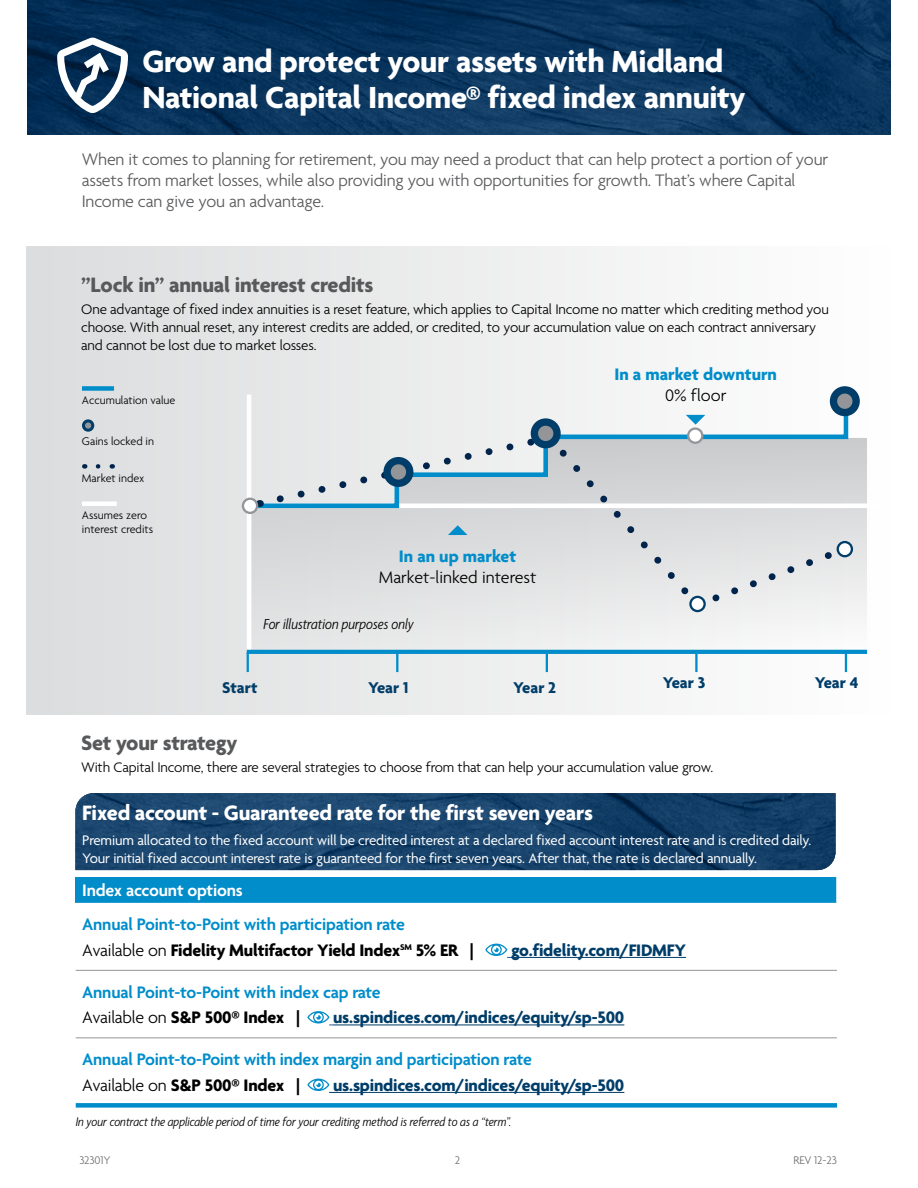
<style>
.page{position:relative;width:918px;height:1188px;background:#fff}
.page>*{position:absolute;margin:0;border:0;box-sizing:border-box;transform-origin:0 0}
.t1{font:700 33px/36px "Agenda";letter-spacing:-.01em;color:#fff}
.t2{font:700 22.5px "Agenda";letter-spacing:-.01em;color:#fff}
.t3{font:700 22.5px "Agenda";letter-spacing:-.01em;color:#58595b}
.t4{font:600 18px/26px "Agenda";letter-spacing:-.01em;color:#008dca}
.t5{font:300 18px/21px "Agenda";letter-spacing:-.01em;color:#58595b}
.t6{font:700 18px "Agenda";letter-spacing:-.01em;color:#003d69}
.t7{font:700 18px "Agenda";color:#008dca}
.t8{font:300 18px "Agenda";color:#000}
.t9{font:600 18px "Agenda";letter-spacing:-.01em;color:#fff}
.t10{font:700 16.8px "Agenda";letter-spacing:-.005em;color:#003d69}
.t11{font:italic 300 condensed 15.75px "Agenda";color:#000}
.t12{font:300 15px/18px "Agenda";letter-spacing:-.01em;color:#000}
.t13{font:15px/18px "Agenda";letter-spacing:-.01em;color:#fff}
.t14{font:italic 300 condensed 13.5px "Agenda";color:#000}
.t15{font:300 12px/14.4px "Agenda";color:#000}
.t16{font:300 12px "Agenda";letter-spacing:-.01em;color:#6d6e71}
.s1{font-weight:300;color:#000}
.s2{font-weight:700;color:#000}
</style>
<div class="page">
<svg style="left:76px;top:793px;width:759px;height:77px;background:#18436b"></svg>
<div style="left:26px;top:246px;width:864px;height:468px;background:linear-gradient(to right,#dbdcdd,#fefefe)"></div>
<svg style="left:27px;top:0;width:864px;height:135px;background:#09345c"></svg>
<div style="left:76px;top:877px;width:761px;height:26px;background:#008dca"></div>
<svg style="left:76px;top:943px;width:761px;height:150px"></svg>
<hr style="left:836px;top:877px;width:2px;height:26px;background:#fff">
<div style="left:76px;top:1103px;width:761px;height:5px;background:#008dca"></div>
<hr style="left:76px;top:970px;width:761px;height:1px;background:#939598">
<hr style="left:76px;top:1037px;width:761px;height:1px;background:#939598">
<hr style="left:511px;top:957px;width:175px;height:1px;background:#003d69">
<svg style="left:485px;top:944px;width:26px;height:14px"></svg>
<hr style="left:333px;top:1025px;width:291px;height:1px;background:#003d69">
<svg style="left:307px;top:1011px;width:26px;height:15px"></svg>
<hr style="left:329px;top:1092px;width:295px;height:1px;background:#003d69">
<svg style="left:307px;top:1079px;width:22px;height:12px"></svg>
<div style="left:82px;top:386px;width:32px;height:5px;background:#008dca"></div>
<svg style="left:98px;top:464px;width:7px;height:5px"></svg>
<div style="left:82px;top:501px;width:35px;height:5px;background:#fff"></div>
<div style="left:83px;top:421px;width:10px;height:9px;background:#939598;border-radius:50%"></div>
<div style="left:82px;top:419px;width:12px;height:13px;border:3px solid #003d69;border-radius:50%"></div>
<svg style="left:251px;top:438px;width:616px;height:210px;fill:#e9e9ea"></svg>
<hr style="left:247px;top:395px;width:4px;height:257px;background:#fff">
<hr style="left:247px;top:650px;width:620px;height:4px;background:#008dca">
<hr style="left:247px;top:652px;width:2px;height:20px;background:#008dca">
<hr style="left:845px;top:652px;width:2px;height:20px;background:#008dca">
<hr style="left:396px;top:652px;width:2px;height:20px;background:#008dca">
<hr style="left:546px;top:652px;width:2px;height:20px;background:#008dca">
<hr style="left:695px;top:652px;width:3px;height:20px;background:#008dca">
<hr style="left:256px;top:504px;width:625px;height:4px;background:#fff">
<svg style="left:251px;top:396px;width:600px;height:114px"></svg>
<div style="left:707px;top:544px;width:140px;height:63px;background:#e8e9e9"></div>
<svg style="left:688px;top:429px;width:14px;height:14px"></svg>
<div style="left:687px;top:427px;width:16px;height:17px;border:2px solid #939598;border-radius:50%"></div>
<svg style="left:690px;top:597px;width:15px;height:14px"></svg>
<div style="left:689px;top:596px;width:17px;height:16px;border:2px solid #003d69;border-radius:50%"></div>
<div style="left:838px;top:542px;width:14px;height:14px;background:#fff;border-radius:50%"></div>
<div style="left:837px;top:541px;width:16px;height:16px;border:2px solid #003d69;border-radius:50%"></div>
<svg style="left:272px;top:432px;width:428px;height:176px;background:#d5dadd"></svg>
<svg style="left:686px;top:415px;width:19px;height:10px"></svg>
<div style="left:243px;top:499px;width:14px;height:14px;background:#fff;border-radius:50%"></div>
<div style="left:242px;top:498px;width:16px;height:16px;border:2px solid #939598;border-radius:50%"></div>
<svg style="left:387px;top:461px;width:23px;height:22px"></svg>
<div style="left:383px;top:457px;width:30px;height:30px;border:7px solid #003d69;border-radius:50%"></div>
<svg style="left:534px;top:422px;width:23px;height:23px"></svg>
<div style="left:531px;top:418px;width:30px;height:30px;border:7px solid #003d69;border-radius:50%"></div>
<svg style="left:833px;top:390px;width:23px;height:23px"></svg>
<div style="left:830px;top:386px;width:30px;height:30px;border:7px solid #003d69;border-radius:50%"></div>
<svg style="left:57px;top:37px;width:71px;height:76px"></svg>
<h1 class="t1" style="left:142px;top:45px;width:605px">Grow and protect your assets with Midland<br>National Capital Income® fixed index annuity</h1>
<p class="t5" style="left:82px;top:150px;width:748px">When it comes to planning for retirement, you may need a product that can help protect a portion of your assets from market losses, while also providing you with opportunities for growth. That’s where Capital<br>Income can give you an advantage.</p>
<h2 class="t3" style="left:81px;top:273px;width:294px">”Lock in” annual interest credits</h2>
<p class="t12" style="left:81px;top:301px;width:749px">One advantage of fixed index annuities is a reset feature, which applies to Capital Income no matter which crediting method you choose. With annual reset, any interest credits are added, or credited, to your accumulation value on each contract anniversary and cannot be lost due to market losses.</p>
<p class="t15" style="left:82px;top:393px;width:95px">Accumulation value</p>
<p class="t15" style="left:82px;top:434px;width:74px">Gains locked in</p>
<p class="t15" style="left:82px;top:472px;width:64px">Market index</p>
<p class="t15" style="left:82px;top:508px;width:73px">Assumes zero interest credits</p>
<p class="t7" style="left:399px;top:547px;width:119px">In an up market</p>
<p class="t8" style="left:379px;top:568px;width:159px">Market-linked interest</p>
<p class="t11" style="left:264px;top:614px;width:152px">For illustration purposes only</p>
<p class="t7" style="left:614px;top:364px;width:164px">In a market downturn</p>
<p class="t8" style="left:665px;top:385px;width:63px">0% floor</p>
<p class="t10" style="left:222px;top:679px;width:37px">Start</p>
<p class="t10" style="left:368px;top:679px;width:42px">Year 1</p>
<p class="t10" style="left:513px;top:679px;width:44px">Year 2</p>
<p class="t10" style="left:663px;top:673px;width:44px">Year 3</p>
<p class="t10" style="left:815px;top:673px;width:45px">Year 4</p>
<h2 class="t3" style="left:81px;top:730px;width:158px">Set your strategy</h2>
<p class="t12" style="left:81px;top:759px;width:634px">With Capital Income, there are several strategies to choose from that can help your accumulation value grow.</p>
<h2 class="t2" style="left:82px;top:801px;width:512px">Fixed account - Guaranteed rate for the first seven years</h2>
<p class="t13" style="left:82px;top:832px;width:731px">Premium allocated to the fixed account will be credited interest at a declared fixed account interest rate and is credited daily.<br>Your initial fixed account interest rate is guaranteed for the first seven years. After that, the rate is declared annually.</p>
<p class="t9" style="left:82px;top:881px;width:162px">Index account options</p>
<p class="t4" style="left:82px;top:912px;width:393px">Annual Point-to-Point with participation rate<br><span class="s1">Available on</span> <span class="s2">Fidelity Multifactor Yield Index</span><sup>SM</sup> <span class="s2">5% ER |</span></p>
<p class="t6" style="left:511px;top:941px;width:176px">go.fidelity.com/FIDMFY</p>
<p class="t4" style="left:82px;top:980px;width:300px">Annual Point-to-Point with index cap rate<br><span class="s1">Available on</span> <span class="s2">S&amp;P 500® Index |</span></p>
<p class="t6" style="left:333px;top:1008px;width:293px">us.spindices.com/indices/equity/sp-500</p>
<p class="t4" style="left:82px;top:1047px;width:451px">Annual Point-to-Point with index margin and participation rate<br><span class="s1">Available on</span> <span class="s2">S&amp;P 500® Index |</span></p>
<p class="t6" style="left:333px;top:1076px;width:293px">us.spindices.com/indices/equity/sp-500</p>
<p class="t14" style="left:76px;top:1113px;width:437px">In your contract the applicable period of time for your crediting method is referred to as a “term”.</p>
<p class="t16" style="left:79px;top:1153px;width:33px">32301Y</p>
<p class="t16" style="left:455px;top:1153px;width:7px">2</p>
<p class="t16" style="left:793px;top:1153px;width:45px">REV 12-23</p>
</div>
